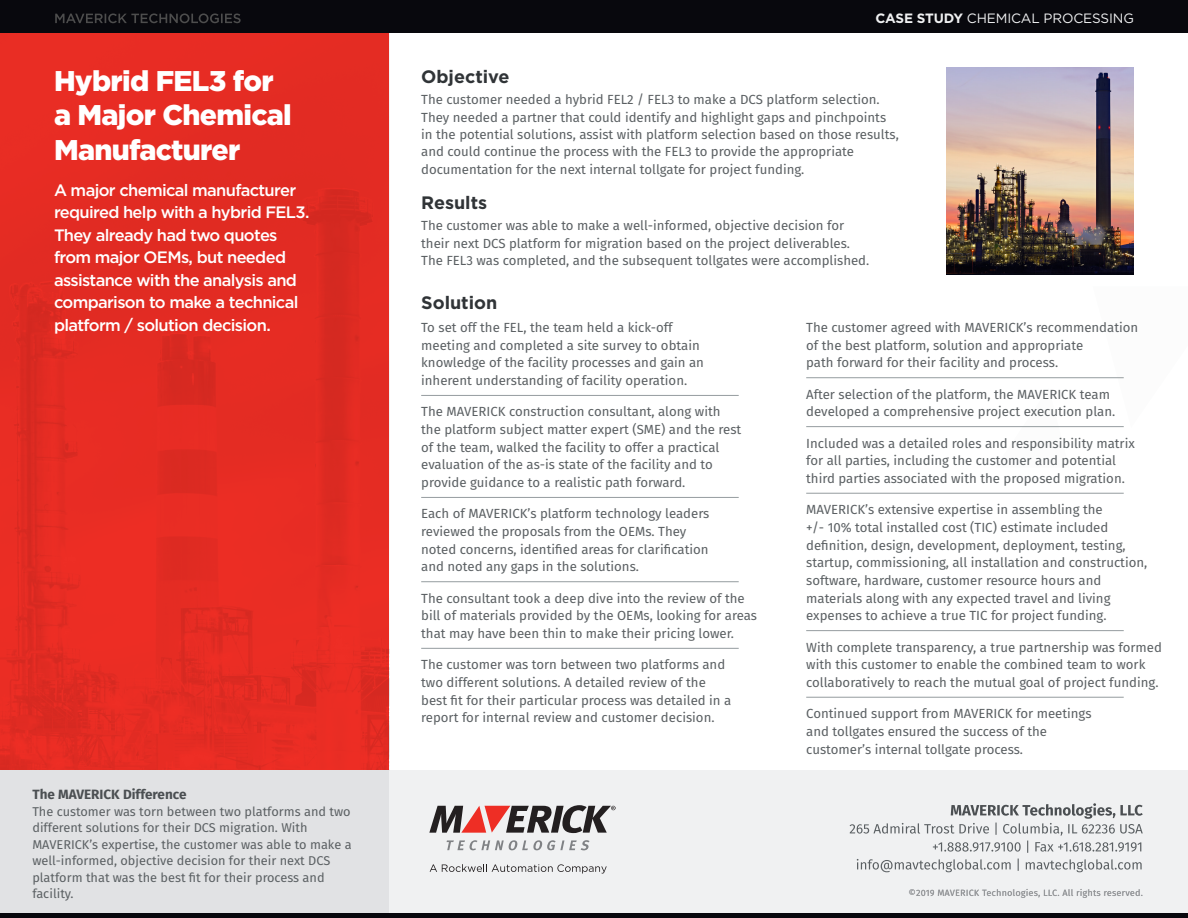
<style>
.page{position:relative;width:1188px;height:918px;background:#fff}
.page>*{position:absolute;margin:0;border:0;box-sizing:border-box;transform-origin:0 0}
.t1{font:900 28.5px/34.5px "Gotham";letter-spacing:-.025em;color:#fff}
.t2{font:700 18px "Gotham";color:#303437}
.t3{font:500 16.5px/22.5px "Gotham";letter-spacing:-.04em;color:#fff}
.t4{font:13.5px "Gotham";letter-spacing:-.01em;color:#f0f1f2}
.SubHeadings{font:700 13.5px "Fira Sans";color:#4b4f52}
.t5{font:13.2px/17.7px "Fira Sans";color:#5b6063}
.SubHeadings-2{font:12.75px/16.5px "Fira Sans";color:#5b6063}
.Body_Text{font:9px "Fira Sans";letter-spacing:.025em;color:#939598}
.s1{font-weight:700}
</style>
<div class="page">
<div style="left:389px;top:770px;width:799px;height:148px;background:#f0f1f2"></div>
<svg style="left:995px;top:427px;width:74px;height:1px"></svg>
<svg style="left:1093px;top:378px;width:31px;height:50px"></svg>
<svg style="left:857px;top:859px;width:285px;height:13px"></svg>
<svg style="left:850px;top:803px;width:293px;height:50px"></svg>
<svg style="left:909px;top:889px;width:233px;height:9px"></svg>
<svg style="left:447px;top:840px;width:143px;height:10px"></svg>
<svg style="left:429px;top:805px;width:187px;height:28px"></svg>
<svg style="left:430px;top:864px;width:177px;height:10px"></svg>
<img style="left:0;top:33px;width:389px;height:737px">
<div style="left:0;top:770px;width:389px;height:144px;background:#e1e2e4"></div>
<div style="left:0;top:0;width:1188px;height:33px;background:#08080d"></div>
<hr style="left:0;top:914px;width:1188px;height:4px;background:#08080d">
<svg style="left:55px;top:13px;width:186px;height:10px"></svg>
<hr style="left:421px;top:395px;width:318px;height:1px;background:#959c9f">
<hr style="left:421px;top:497px;width:318px;height:1px;background:#959c9f">
<hr style="left:421px;top:581px;width:318px;height:1px;background:#959c9f">
<hr style="left:421px;top:648px;width:318px;height:1px;background:#959c9f">
<hr style="left:806px;top:377px;width:318px;height:1px;background:#959c9f">
<hr style="left:806px;top:426px;width:318px;height:1px;background:#959c9f">
<hr style="left:806px;top:493px;width:318px;height:1px;background:#959c9f">
<hr style="left:806px;top:630px;width:318px;height:1px;background:#959c9f">
<hr style="left:806px;top:697px;width:318px;height:1px;background:#959c9f">
<img style="left:947px;top:68px;width:187px;height:206px">
<p class="t1" style="left:54px;top:63px;width:239px">Hybrid FEL3 for a Major Chemical<br>Manufacturer</p>
<p class="t3" style="left:54px;top:178px;width:257px">A major chemical manufacturer required help with a hybrid FEL3.<br>They already had two quotes from major OEMs, but needed assistance with the analysis and comparison to make a technical platform / solution decision.</p>
<p class="SubHeadings" style="left:32px;top:783px;width:156px">The MAVERICK Difference</p>
<p class="SubHeadings-2" style="left:32px;top:803px;width:321px">The customer was torn between two platforms and two different solutions for their DCS migration. With MAVERICK’s expertise, the customer was able to make a well-informed, objective decision for their next DCS platform that was the best fit for their process and facility.</p>
<p class="t4" style="left:875px;top:10px;width:260px"><span class="s1">CASE STUDY</span> CHEMICAL PROCESSING</p>
<p class="t2" style="left:421px;top:65px;width:90px">Objective</p>
<p class="t5" style="left:421px;top:90px;width:479px">The customer needed a hybrid FEL2 / FEL3 to make a DCS platform selection.<br>They needed a partner that could identify and highlight gaps and pinchpoints in the potential solutions, assist with platform selection based on those results, and could continue the process with the FEL3 to provide the appropriate documentation for the next internal tollgate for project funding.</p>
<p class="t2" style="left:421px;top:191px;width:68px">Results</p>
<p class="t5" style="left:421px;top:217px;width:450px">The customer was able to make a well-informed, objective decision for their next DCS platform for migration based on the project deliverables.<br>The FEL3 was completed, and the subsequent tollgates were accomplished.</p>
<p class="t2" style="left:421px;top:290px;width:78px">Solution</p>
<p class="t5" style="left:421px;top:318px;width:284px">To set off the FEL, the team held a kick-off meeting and completed a site survey to obtain knowledge of the facility processes and gain an inherent understanding of facility operation.</p>
<p class="t5" style="left:421px;top:403px;width:322px">The MAVERICK construction consultant, along with the platform subject matter expert (SME) and the rest of the team, walked the facility to offer a practical evaluation of the as-is state of the facility and to provide guidance to a realistic path forward.</p>
<p class="t5" style="left:421px;top:505px;width:290px">Each of MAVERICK’s platform technology leaders reviewed the proposals from the OEMs. They noted concerns, identified areas for clarification and noted any gaps in the solutions.</p>
<p class="t5" style="left:421px;top:589px;width:337px">The consultant took a deep dive into the review of the bill of materials provided by the OEMs, looking for areas that may have been thin to make their pricing lower.</p>
<p class="t5" style="left:421px;top:655px;width:312px">The customer was torn between two platforms and two different solutions. A detailed review of the best fit for their particular process was detailed in a report for internal review and customer decision.</p>
<p class="t5" style="left:806px;top:318px;width:334px">The customer agreed with MAVERICK’s recommendation of the best platform, solution and appropriate<br>path forward for their facility and process.</p>
<p class="t5" style="left:806px;top:385px;width:311px">After selection of the platform, the MAVERICK team developed a comprehensive project execution plan.</p>
<p class="t5" style="left:806px;top:434px;width:330px">Included was a detailed roles and responsibility matrix for all parties, including the customer and potential third parties associated with the proposed migration.</p>
<p class="t5" style="left:806px;top:500px;width:343px">MAVERICK’s extensive expertise in assembling the<br>+/- 10% total installed cost (TIC) estimate included definition, design, development, deployment, testing, startup, commissioning, all installation and construction, software, hardware, customer resource hours and materials along with any expected travel and living expenses to achieve a true TIC for project funding.</p>
<p class="t5" style="left:806px;top:638px;width:357px">With complete transparency, a true partnership was formed with this customer to enable the combined team to work collaboratively to reach the mutual goal of project funding.</p>
<p class="t5" style="left:806px;top:704px;width:287px">Continued support from MAVERICK for meetings and tollgates ensured the success of the customer’s internal tollgate process.</p>
<p class="Body_Text" style="left:909px;top:886px;width:236px">©2019 MAVERICK Technologies, LLC. All rights reserved.</p>
</div>
